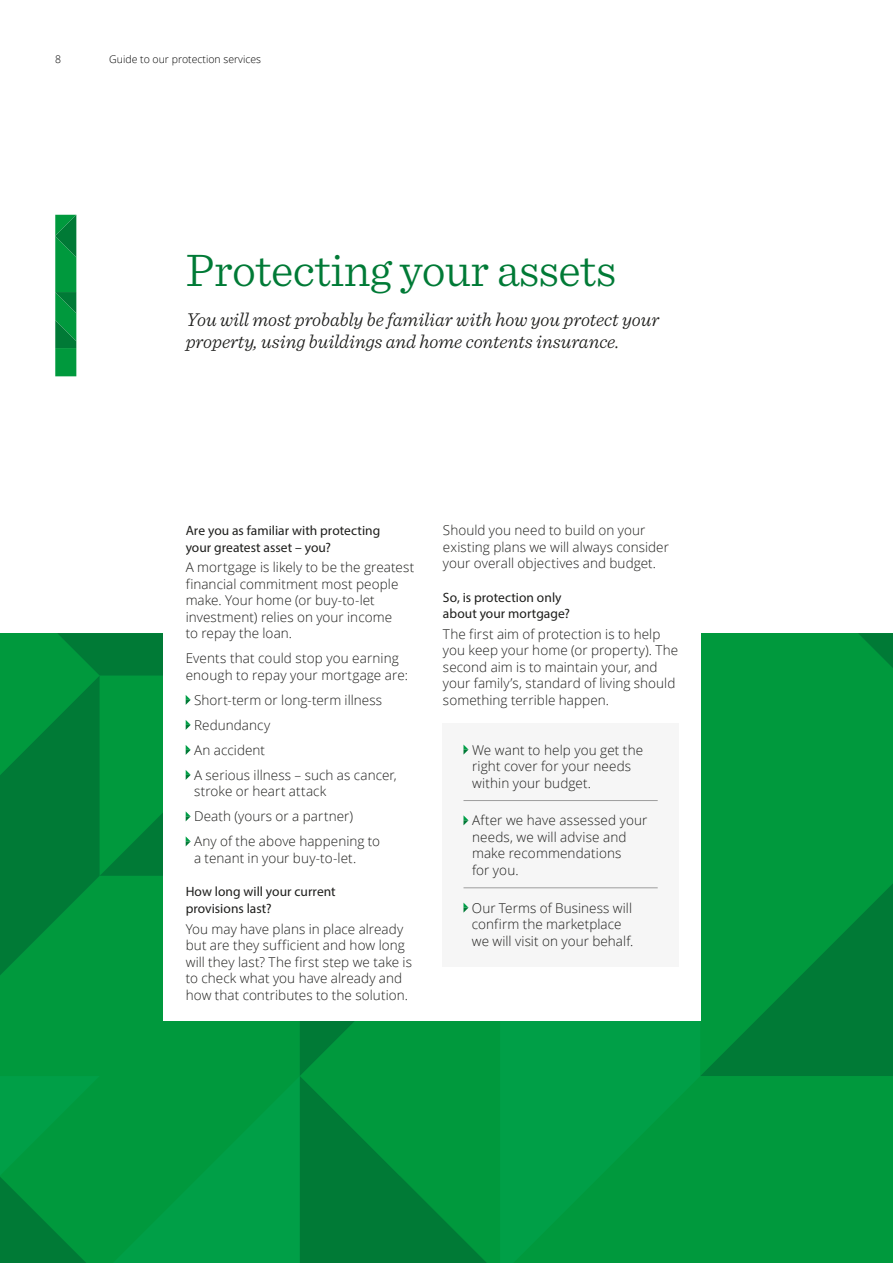
<style>
.page{position:relative;width:893px;height:1263px;background:#fff}
.page>*{position:absolute;margin:0;border:0;box-sizing:border-box;transform-origin:0 0}
.t1{font:300 48px "Sentinel";letter-spacing:-.01em;color:#007a36}
.t2{font:italic 300 19.5px/22.5px "Sentinel";color:#1d1d1b}
.t3{font:300 13.5px/16.5px "Open Sans";letter-spacing:.005em;color:#1d1d1b}
.t4{font:13.5px/16.5px "Myriad Pro";color:#1d1d1b}
.t5{font:300 10.5px "Open Sans";color:#000}
</style>
<div class="page">
<svg style="left:55px;top:215px;width:21px;height:161px;background:#05913e"></svg>
<svg style="left:487px;top:1076px;width:406px;height:187px;background:#009a3f"></svg>
<svg style="left:500px;top:633px;width:393px;height:443px;background:#019a3f"></svg>
<svg style="left:0;top:975px;width:300px;height:288px;background:#009b40"></svg>
<svg style="left:858px;top:633px;width:35px;height:35px"></svg>
<svg style="left:700px;top:883px;width:193px;height:193px;background:#008a3a"></svg>
<div style="left:100px;top:975px;width:400px;height:101px;background:#00993d"></div>
<svg style="left:300px;top:1076px;width:187px;height:187px;background:#008939"></svg>
<svg style="left:0;top:1176px;width:86px;height:87px;background:#008939"></svg>
<div style="left:163px;top:611px;width:537px;height:410px;background:#fff"></div>
<svg style="left:0;top:633px;width:191px;height:342px;background:#249b56"></svg>
<div style="left:442px;top:723px;width:237px;height:244px;background:#f6f6f6"></div>
<hr style="left:463px;top:800px;width:195px;height:1px;background:#9d9d9d">
<hr style="left:463px;top:887px;width:195px;height:1px;background:#9d9d9d">
<svg style="left:463px;top:744px;width:5px;height:11px"></svg>
<svg style="left:463px;top:815px;width:5px;height:10px"></svg>
<svg style="left:463px;top:902px;width:5px;height:11px"></svg>
<p class="t5" style="left:55px;top:52px;width:7px">8</p>
<p class="t5" style="left:109px;top:52px;width:153px">Guide to our protection services</p>
<h1 class="t1" style="left:186px;top:234px;width:432px">Protecting your assets</h1>
<h2 class="t2" style="left:186px;top:307px;width:475px">You will most probably be familiar with how you protect your property, using buildings and home contents insurance.</h2>
<p class="t4" style="left:186px;top:522px;width:196px">Are you as familiar with protecting your greatest asset – you?</p>
<p class="t3" style="left:186px;top:559px;width:230px">A mortgage is likely to be the greatest financial commitment most people make. Your home (or buy-to-let investment) relies on your income<br>to repay the loan.</p>
<p class="t3" style="left:186px;top:650px;width:224px">Events that could stop you earning enough to repay your mortgage are:</p>
<p class="t3" style="left:194px;top:687px;width:204px;line-height:25px">Short-term or long-term illness<br>Redundancy<br>An accident<br>A serious illness – such as cancer,</p>
<p class="t3" style="left:194px;top:779px;width:188px;line-height:25px">stroke or heart attack<br>Death (yours or a partner)<br>Any of the above happening to</p>
<p class="t3" style="left:194px;top:849px;width:164px">a tenant in your buy-to-let.</p>
<p class="t4" style="left:186px;top:883px;width:152px">How long will your current provisions last?</p>
<p class="t3" style="left:186px;top:920px;width:228px">You may have plans in place already but are they sufficient and how long will they last? The first step we take is to check what you have already and how that contributes to the solution.</p>
<p class="t3" style="left:443px;top:521px;width:228px">Should you need to build on your existing plans we will always consider your overall objectives and budget.</p>
<p class="t4" style="left:443px;top:589px;width:128px">So, is protection only about your mortgage?</p>
<p class="t3" style="left:443px;top:625px;width:237px">The first aim of protection is to help you keep your home (or property). The second aim is to maintain your, and your family’s, standard of living should something terrible happen.</p>
<p class="t3" style="left:472px;top:741px;width:173px">We want to help you get the right cover for your needs within your budget.</p>
<p class="t3" style="left:472px;top:812px;width:177px">After we have assessed your needs, we will advise and make recommendations<br>for you.</p>
<p class="t3" style="left:472px;top:899px;width:163px">Our Terms of Business will confirm the marketplace we will visit on your behalf.</p>
</div>
